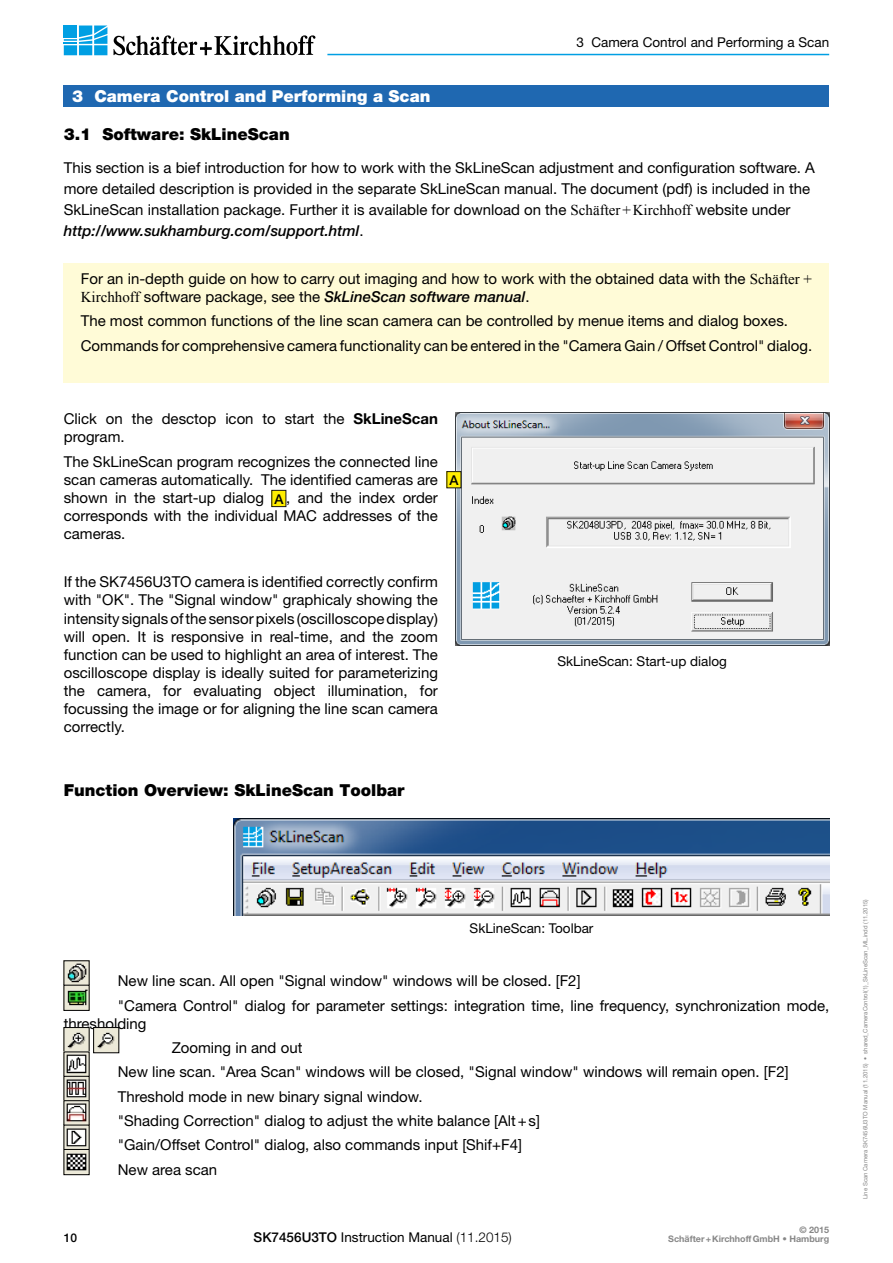
<style>
.page{position:relative;width:893px;height:1263px;background:#fff}
.page>*{position:absolute;margin:0;border:0;box-sizing:border-box;transform-origin:0 0}
.t1{font:900 16.5px "Helvetica Neue";color:#000}
.t2{font:900 16.5px "Helvetica Neue";color:#fff}
.t3{font:15px/18px "Helvetica Neue";color:#000}
.t4{font:13.5px "Helvetica Neue";color:#000}
.t5{font:500 13.5px "Helvetica Neue";color:#000}
.t6{font:500 12px "Helvetica Neue";color:#000}
.t7{font:700 9px/9px "Helvetica Neue";color:#878787;text-align:right}
.t8{font:6px "Helvetica Neue";color:#878787}
.s1{font-family:"Times New Roman"}
.s2{font-weight:500;font-style:italic}
.s3{font-weight:700}
.s4{font-weight:500;font-size:13.5px}
.s5{font-weight:500}
.s6{font-weight:300}
.s7{font-weight:400}
</style>
<div class="page">
<hr style="left:327px;top:54px;width:502px;height:1px;background:#009fe3">
<svg style="left:77px;top:45px;width:16px;height:10px"></svg>
<div style="left:64px;top:45px;width:13px;height:10px;background:#009fe3"></div>
<div style="left:79px;top:45px;width:13px;height:10px;background:#009fe3"></div>
<div style="left:94px;top:45px;width:13px;height:10px;background:#009fe3"></div>
<svg style="left:64px;top:26px;width:43px;height:18px"></svg>
<svg style="left:114px;top:35px;width:201px;height:20px"></svg>
<div style="left:64px;top:85px;width:765px;height:21px;background:#1f68b1"></div>
<img style="left:66px;top:963px;width:21px;height:45px">
<img style="left:66px;top:1029px;width:21px;height:144px">
<img style="left:95px;top:1029px;width:22px;height:22px">
<div style="left:93px;top:1027px;width:26px;height:26px;border:1px solid #000"></div>
<div style="left:64px;top:1076px;width:25px;height:26px;border:1px solid #000"></div>
<div style="left:64px;top:1149px;width:25px;height:26px;border:1px solid #000"></div>
<div style="left:64px;top:264px;width:765px;height:119px;background:#fffbd7"></div>
<div style="left:272px;top:490px;width:14px;height:17px;background:#ffed00"></div>
<div style="left:271px;top:490px;width:15px;height:17px;border:1px solid #1a181c"></div>
<img style="left:234px;top:818px;width:595px;height:97px">
<img style="left:455px;top:412px;width:374px;height:234px">
<div style="left:447px;top:472px;width:14px;height:16px;background:#ffed00"></div>
<p class="t2" style="left:72px;top:86px;width:360px">3 Camera Control and Performing a Scan</p>
<p class="t4" style="left:576px;top:34px;width:254px">3 Camera Control and Performing a Scan</p>
<p class="t1" style="left:64px;top:125px;width:227px">3.1 Software: SkLineScan</p>
<p class="t3" style="left:64px;top:157px;width:753px;line-height:21px">This section is a bief introduction for how to work with the SkLineScan adjustment and configuration software. A more detailed description is provided in the separate SkLineScan manual. The document (pdf) is included in the SkLineScan installation package. Further it is available for download on the <span class="s1">Schäfter+Kirchhoff</span> website under <span class="s2">http://www.sukhamburg.com/support.html</span>.</p>
<p class="t3" style="left:81px;top:269px;width:733px">For an in-depth guide on how to carry out imaging and how to work with the obtained data with the <span class="s1">Schäfter +<br>Kirchhoff</span> software package, see the <span class="s2">SkLineScan software manual</span>.</p>
<p class="t3" style="left:81px;top:309px;width:733px;line-height:24.3px">The most common functions of the line scan camera can be controlled by menue items and dialog boxes.<br>Commands for comprehensive camera functionality can be entered in the "Camera Gain / Offset Control" dialog.</p>
<p class="t3" style="left:64px;top:410px;width:376px">Click on the desctop icon to start the <span class="s3">SkLineScan </span>program.</p>
<p class="t3" style="left:64px;top:452px;width:376px;text-align:justify">The SkLineScan program recognizes the connected line scan cameras automatically. The identified cameras are shown in the start-up dialog <span class="s4">A</span> , and the index order corresponds with the individual MAC addresses of the cameras.</p>
<p class="t3" style="left:64px;top:573px;width:376px;text-align:justify">If the SK7456U3TO camera is identified correctly confirm with "OK". The "Signal window" graphicaly showing the intensity signals of the sensor pixels (oscilloscope display) will open. It is responsive in real-time, and the zoom function can be used to highlight an area of interest. The oscilloscope display is ideally suited for parameterizing the camera, for evaluating object illumination, for focussing the image or for aligning the line scan camera correctly.</p>
<p class="t5" style="left:449px;top:472px;width:11px">A</p>
<p class="t1" style="left:64px;top:781px;width:342px">Function Overview: SkLineScan Toolbar</p>
<p class="t4" style="left:557px;top:653px;width:171px">SkLineScan: Start-up dialog</p>
<p class="t4" style="left:470px;top:920px;width:125px">SkLineScan: Toolbar</p>
<p class="t3" style="left:118px;top:968px;width:713px;line-height:24.5px">New line scan. All open "Signal window" windows will be closed. [F2]<br>"Camera Control" dialog for parameter settings: integration time, line frequency, synchronization mode,</p>
<p class="t3" style="left:64px;top:1014px;width:84px">thresholding</p>
<p class="t3" style="left:118px;top:1035px;width:672px;line-height:24.5px;text-indent:54px">Zooming in and out<br>New line scan. "Area Scan" windows will be closed, "Signal window" windows will remain open. [F2] Threshold mode in new binary signal window.<br>"Shading Correction" dialog to adjust the white balance [Alt+s]<br>"Gain/Offset Control" dialog, also commands input [Shif+F4]<br>New area scan</p>
<p class="t6" style="left:64px;top:1230px;width:15px">10</p>
<p class="t4" style="left:254px;top:1229px;width:260px"><span class="s5">SK7456U3TO</span> Instruction Manual <span class="s6">(11.2015)</span></p>
<p class="t7" style="left:668px;top:1225px;width:162px">© 2015<br>Schäfter+KirchhoffGmbH <span class="s7">•</span> Hamburg</p>
<p class="t8" style="left:862px;top:1199px;width:302px;rotate:-90deg">Line Scan Camera SK7456U3TO Manual (11.2015) • shared_CameraControl(1)_SkLineScan_ML.indd (11.2015)</p>
</div>
